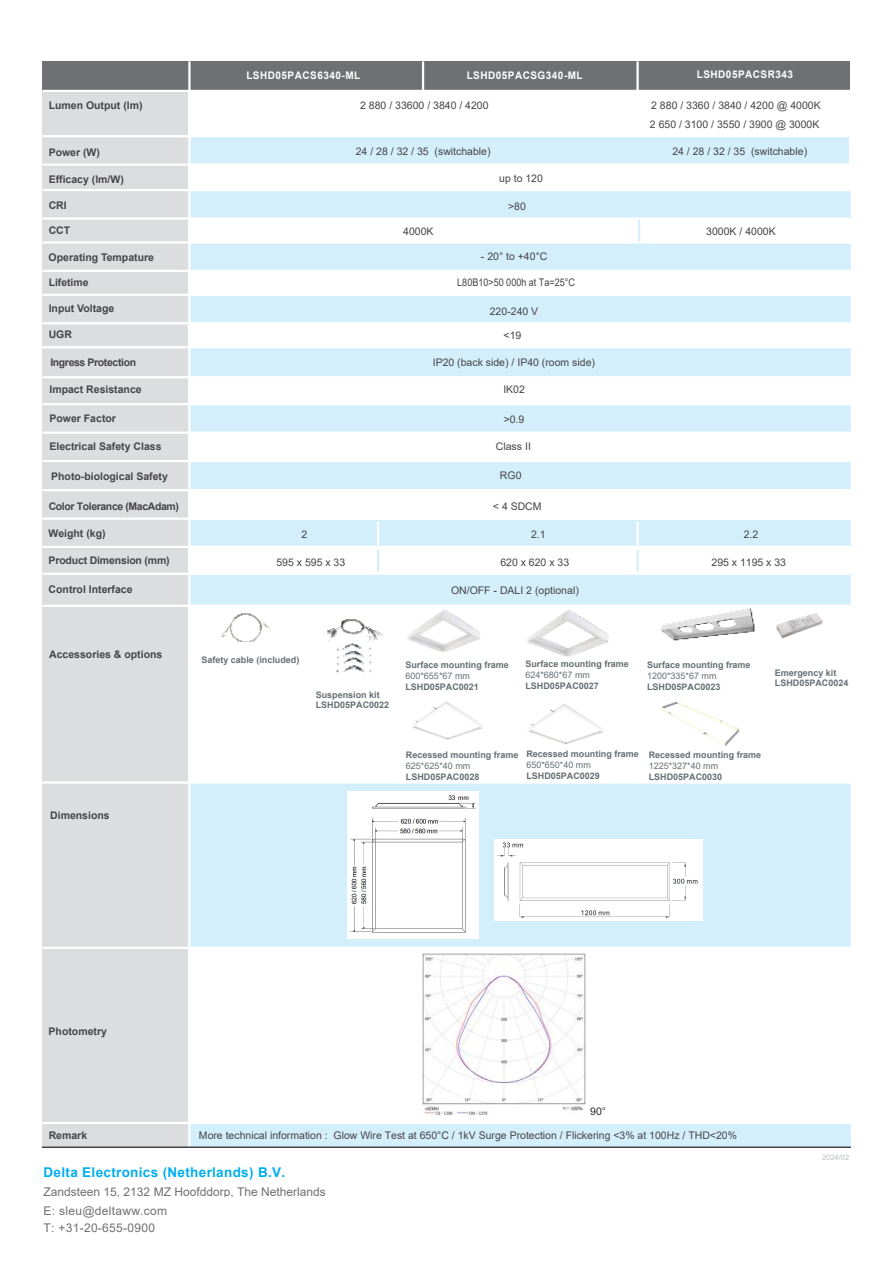
<style>
.page{position:relative;width:893px;height:1263px;background:#fff}
.page>*{position:absolute;margin:0;border:0;box-sizing:border-box;transform-origin:0 0}
.t1{font:700 13.5px "Arial";letter-spacing:.025em;color:#00aeef}
.t2{font:12px "Arial";color:#6f7073}
.t3{font:12px "Arial";letter-spacing:.025em;color:#6f7073}
.t4{font:10.5px "Arial";color:#454446}
.t5{font:700 10.5px "Arial";color:#454446}
.t6{font:700 10.5px "Arial";letter-spacing:.05em;color:#fff;scale:.95 1}
.t7{font:700 10.5px "Arial";letter-spacing:-.035em;color:#454446}
.t8{font:10.5px "Arial";color:#454446;scale:.86 1}
.t9{font:10.5px "Arial";color:#2b2829}
.t10{font:700 10.35px "Arial";color:#454446}
.t11{font:700 9px/10.8px "Arial";color:#657075}
.t12{font:9px "Arial";color:#657075}
.t13{font:7.5px "Arial";color:#bcbec0}
.s1{font-style:inherit}
.s2{font-weight:400}
.s3{color:#454446}
</style>
<div class="page">
<div style="left:133px;top:1123px;width:717px;height:23px;background:#d4effc"></div>
<div style="left:133px;top:783px;width:717px;height:163px;background:#d4effc"></div>
<div style="left:133px;top:574px;width:717px;height:32px;background:#d4effc"></div>
<div style="left:133px;top:463px;width:717px;height:27px;background:#d4effc"></div>
<div style="left:133px;top:348px;width:717px;height:29px;background:#d4effc"></div>
<div style="left:133px;top:295px;width:717px;height:28px;background:#d4effc"></div>
<div style="left:131px;top:136px;width:718px;height:29px;background:#d4effc"></div>
<div style="left:133px;top:190px;width:717px;height:28px;background:#d4effc"></div>
<div style="left:133px;top:242px;width:717px;height:29px;background:#d4effc"></div>
<div style="left:133px;top:404px;width:717px;height:29px;background:#d4effc"></div>
<div style="left:133px;top:520px;width:717px;height:26px;background:#d4effc"></div>
<div style="left:43px;top:68px;width:145px;height:1080px;background:#dcddde"></div>
<div style="left:43px;top:61px;width:807px;height:30px;background:#6f7073"></div>
<hr style="left:43px;top:90px;width:807px;height:2px;background:#fff">
<hr style="left:43px;top:135px;width:807px;height:2px;background:#fff">
<hr style="left:43px;top:163px;width:807px;height:3px;background:#fff">
<hr style="left:43px;top:189px;width:807px;height:2px;background:#fff">
<hr style="left:43px;top:217px;width:807px;height:3px;background:#fff">
<hr style="left:43px;top:241px;width:807px;height:3px;background:#fff">
<hr style="left:43px;top:270px;width:807px;height:2px;background:#fff">
<hr style="left:43px;top:294px;width:807px;height:2px;background:#fff">
<hr style="left:43px;top:322px;width:807px;height:2px;background:#fff">
<hr style="left:43px;top:403px;width:807px;height:2px;background:#fff">
<hr style="left:43px;top:431px;width:807px;height:3px;background:#fff">
<hr style="left:43px;top:546px;width:807px;height:2px;background:#fff">
<hr style="left:43px;top:460px;width:807px;height:2px;background:#fff">
<hr style="left:43px;top:573px;width:807px;height:2px;background:#fff">
<hr style="left:43px;top:605px;width:807px;height:2px;background:#fff">
<hr style="left:43px;top:489px;width:807px;height:2px;background:#fff">
<hr style="left:636px;top:61px;width:3px;height:30px;background:#fff">
<hr style="left:188px;top:61px;width:3px;height:1086px;background:#fff">
<hr style="left:41px;top:346px;width:808px;height:2px;background:#fff">
<hr style="left:43px;top:376px;width:807px;height:2px;background:#fff">
<hr style="left:42px;top:517px;width:807px;height:3px;background:#fff">
<hr style="left:43px;top:1146px;width:807px;height:2px;background:#454446">
<hr style="left:638px;top:220px;width:2px;height:22px;background:#d4effc">
<hr style="left:422px;top:61px;width:2px;height:30px;background:#fff">
<hr style="left:637px;top:522px;width:2px;height:23px;background:#fff">
<hr style="left:377px;top:522px;width:2px;height:23px;background:#fff">
<hr style="left:377px;top:550px;width:2px;height:22px;background:#d4effc">
<hr style="left:637px;top:550px;width:2px;height:22px;background:#d4effc">
<hr style="left:42px;top:1122px;width:808px;height:2px;background:#fff">
<hr style="left:43px;top:947px;width:816px;height:2px;background:#fff">
<img style="left:222px;top:613px;width:49px;height:29px">
<img style="left:323px;top:619px;width:60px;height:54px">
<img style="left:407px;top:609px;width:73px;height:43px">
<hr style="left:27px;top:781px;width:832px;height:3px;background:#fff">
<img style="left:423px;top:954px;width:163px;height:162px">
<img style="left:774px;top:604px;width:50px;height:35px">
<img style="left:527px;top:609px;width:82px;height:48px">
<img style="left:645px;top:604px;width:116px;height:37px">
<img style="left:412px;top:701px;width:71px;height:39px">
<img style="left:527px;top:703px;width:77px;height:42px">
<img style="left:348px;top:792px;width:131px;height:147px">
<img style="left:494px;top:840px;width:209px;height:80px">
<img style="left:661px;top:701px;width:79px;height:45px">
<p class="t6" style="left:246px;top:68px;width:121px">LSHD05PACS6340-ML</p>
<p class="t6" style="left:467px;top:68px;width:124px">LSHD05PACSG340-ML</p>
<p class="t5" style="left:49px;top:97px;width:95px">Lumen Output (lm)</p>
<p class="t5" style="left:49px;top:145px;width:53px">Power (W)</p>
<p class="t5" style="left:49px;top:172px;width:77px">Efficacy (lm/W)</p>
<p class="t5" style="left:49px;top:197px;width:20px">CRI</p>
<p class="t5" style="left:49px;top:223px;width:23px">CCT</p>
<p class="t4" style="left:360px;top:98px;width:130px">2 880 / 33600 / 3840 / 4200</p>
<p class="t4" style="left:356px;top:144px;width:136px">24 / 28 / 32 / 3<span class="s1">5</span> (switchable)</p>
<p class="t4" style="left:403px;top:224px;width:32px">4000K</p>
<p class="t4" style="left:499px;top:171px;width:45px">up to 120</p>
<p class="t4" style="left:508px;top:199px;width:19px">&gt;80</p>
<p class="t5" style="left:49px;top:250px;width:107px">Operating Tempature</p>
<p class="t4" style="left:481px;top:249px;width:68px">- 20° to +40°C</p>
<p class="t10" style="left:49px;top:275px;width:41px">Lifetime</p>
<p class="t8" style="left:457px;top:275px;width:138px">L80B10&gt;50 000h at Ta=25°C</p>
<p class="t5" style="left:49px;top:301px;width:67px">Input Voltage</p>
<p class="t4" style="left:490px;top:304px;width:50px">220-240 V</p>
<p class="t5" style="left:49px;top:327px;width:25px">UGR</p>
<p class="t4" style="left:504px;top:328px;width:19px">&lt;19</p>
<p class="t7" style="left:50px;top:355px;width:87px">Ingress Protection</p>
<p class="t4" style="left:433px;top:355px;width:164px">IP20 (back side) / IP40 (room side)</p>
<p class="t4" style="left:503px;top:382px;width:23px">IK02</p>
<p class="t5" style="left:49px;top:382px;width:94px">Impact Resistance</p>
<p class="t5" style="left:49px;top:411px;width:68px">Power Factor</p>
<p class="t4" style="left:504px;top:412px;width:22px">&gt;0.9</p>
<p class="t5" style="left:49px;top:439px;width:114px">Electrical Safety Class</p>
<p class="t4" style="left:496px;top:439px;width:37px">Class II</p>
<p class="t5" style="left:51px;top:468px;width:118px">Photo-biological Safety</p>
<p class="t4" style="left:500px;top:468px;width:23px">RG0</p>
<p class="t7" style="left:49px;top:499px;width:132px">Color Tolerance (MacAdam)</p>
<p class="t4" style="left:493px;top:499px;width:50px">&lt; 4 SDCM</p>
<p class="t6" style="left:697px;top:66px;width:103px">LSHD05PACSR343</p>
<p class="t4" style="left:651px;top:98px;width:171px">2 880 / 3360 / 3840 / 4200 @ 4000K</p>
<p class="t4" style="left:672px;top:144px;width:136px">24 / 28 / 32 / 3<span class="s1">5</span> (switchable)</p>
<p class="t4" style="left:650px;top:118px;width:171px">2 650 / 3100 / 3550 / 3900 @ 3000K</p>
<p class="t4" style="left:706px;top:224px;width:71px">3000K / 4000K</p>
<p class="t5" style="left:49px;top:526px;width:58px">Weight (kg)</p>
<p class="t5" style="left:49px;top:553px;width:123px">Product Dimension (mm)</p>
<p class="t5" style="left:49px;top:581px;width:86px">Control Interface</p>
<p class="t4" style="left:302px;top:527px;width:7px">2</p>
<p class="t4" style="left:744px;top:527px;width:16px">2.2</p>
<p class="t4" style="left:276px;top:555px;width:70px">595 x 595 x 33</p>
<p class="t4" style="left:531px;top:527px;width:16px">2.1</p>
<p class="t4" style="left:500px;top:555px;width:70px">620 x 620 x 33</p>
<p class="t4" style="left:711px;top:555px;width:76px">295 x 1195 x 33</p>
<p class="t4" style="left:451px;top:583px;width:129px">ON/OFF - DALI 2 (optional)</p>
<p class="t5" style="left:49px;top:647px;width:115px">Accessories &amp; options</p>
<p class="t11" style="left:201px;top:654px;width:100px">Safety cable (included)</p>
<p class="t11" style="left:316px;top:689px;width:75px">Suspension kit<br>LSHD05PAC0022</p>
<p class="t11" style="left:525px;top:659px;width:105px">Surface mounting frame<br><span class="s2">624*680*67</span> <span class="s2">mm<br></span>LSHD05PAC0027</p>
<p class="t11" style="left:405px;top:660px;width:105px">Surface mounting frame<br><span class="s2">600*655*67</span> <span class="s2">mm<br></span>LSHD05PAC0021</p>
<p class="t11" style="left:647px;top:660px;width:105px">Surface mounting frame</p>
<p class="t12" style="left:647px;top:669px;width:71px">1200*335*67 mm</p>
<p class="t11" style="left:647px;top:681px;width:75px">LSHD05PAC0023</p>
<p class="t11" style="left:775px;top:667px;width:75px">Emergency kit<br>LSHD05PAC0024</p>
<p class="t11" style="left:526px;top:749px;width:114px">Recessed mounting frame<br><span class="s2">650*650*40</span> <span class="s2">mm<br></span>LSHD05PAC0029</p>
<p class="t11" style="left:406px;top:750px;width:114px">Recessed mounting frame<br><span class="s2">625*625*40</span> <span class="s2">mm<br></span>LSHD05PAC0028</p>
<p class="t11" style="left:649px;top:750px;width:114px">Recessed mounting frame</p>
<p class="t12" style="left:649px;top:760px;width:71px">1225*327*40 mm</p>
<p class="t11" style="left:649px;top:771px;width:75px">LSHD05PAC0030</p>
<p class="t5" style="left:50px;top:808px;width:61px">Dimensions</p>
<p class="t5" style="left:49px;top:1024px;width:60px">Photometry</p>
<p class="t9" style="left:590px;top:1104px;width:17px">90<span class="s3">°</span></p>
<p class="t5" style="left:49px;top:1128px;width:40px">Remark</p>
<p class="t4" style="left:199px;top:1128px;width:540px">More technical information : Glow Wire Test at 650°C / 1kV Surge Protection / Flickering &lt;3% at 100Hz / THD&lt;20%</p>
<p class="t1" style="left:44px;top:1162px;width:243px">Delta Electronics (Netherlands) B.V.</p>
<p class="t2" style="left:44px;top:1184px;width:284px">Zandsteen 15, 2132 MZ Hoofddorp, The Netherlands</p>
<p class="t3" style="left:44px;top:1219px;width:113px">T: +31-20-655-0900</p>
<p class="t3" style="left:44px;top:1202px;width:125px">E: sleu@deltaww.com</p>
<p class="t13" style="left:822px;top:1152px;width:29px">2024/02</p>
</div>
